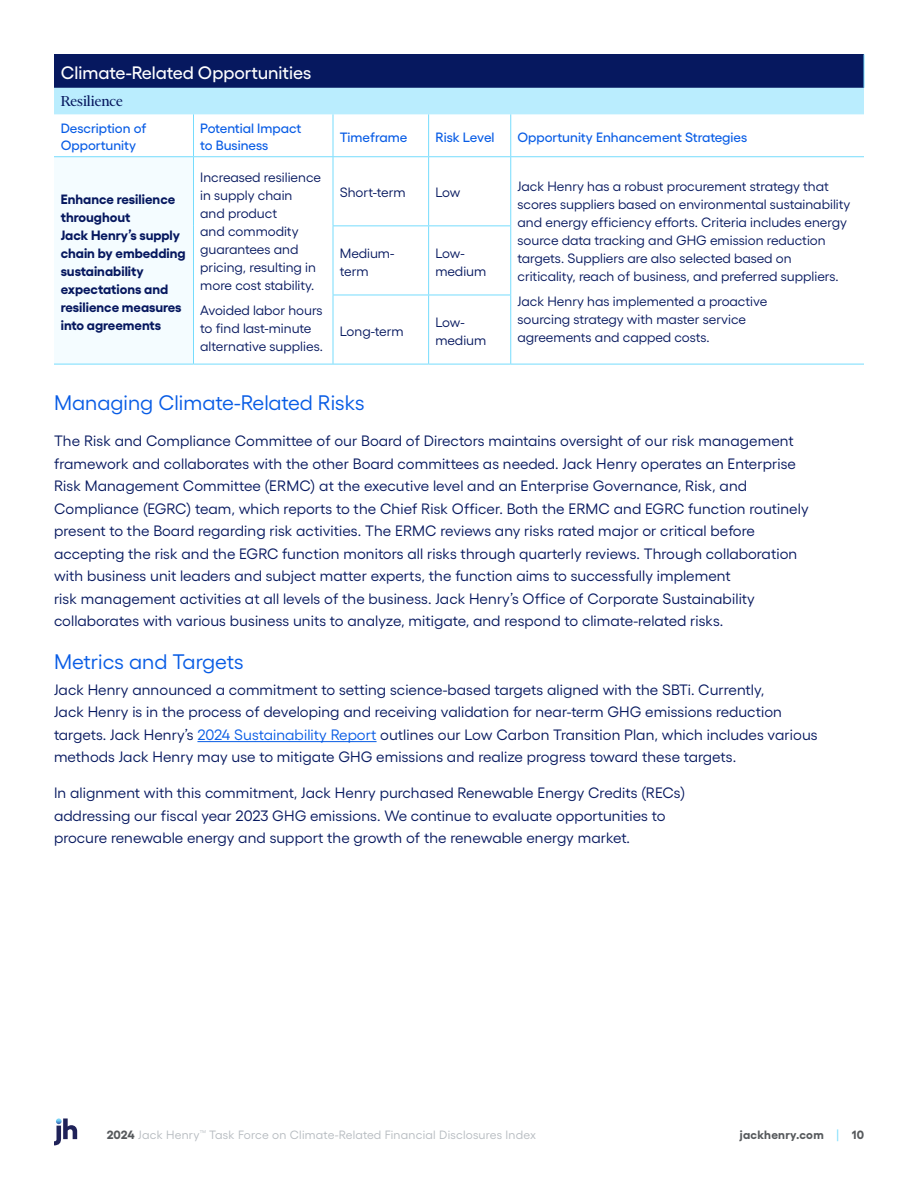
<style>
.page{position:relative;width:918px;height:1188px;background:#fff}
.page>*{position:absolute;margin:0;border:0;box-sizing:border-box;transform-origin:0 0}
.Body_Text{font:21px "Gellix";color:#085ce5}
.Heading_1{font:21px "Gellix";color:#085ce5}
.Table_-_Header{font:500 18px "Gellix";color:#fff}
.Table_-_Section_Header{font:16.5px "Financier Display";color:#06185f}
.Body_Text-2{font:15px/22.5px "Gellix";letter-spacing:.005em;color:#06185f}
.Table_-_Body_text_sm{font:13.5px/18px "Gellix";color:#06185f}
.Table_-_Body_text_sm_Bold{font:700 13.5px/18px "Gellix";color:#06185f}
.Table___Secondary_Header{font:500 13.5px/16.5px "Gellix";color:#085ce5}
.t1{font:12px "Gellix";letter-spacing:.02em;color:#b6bbc0}
.t2{font:700 12px "Gellix";letter-spacing:.02em;color:#575a5d}
.s1{color:#085ce5}
.s2{font-weight:700;color:#575a5d}
.s3{font-weight:400;color:#76dcfd}
</style>
<div class="page">
<svg style="left:54px;top:1118px;width:23px;height:27px"></svg>
<hr style="left:197px;top:741px;width:180px;height:1px;background:#085ce5">
<div style="left:54px;top:54px;width:810px;height:34px;background:#06185f"></div>
<div style="left:54px;top:88px;width:810px;height:26px;background:#baedfe"></div>
<div style="left:54px;top:157px;width:140px;height:207px;background:#f4fcff"></div>
<hr style="left:428px;top:114px;width:1px;height:42px;background:#76dcfd">
<hr style="left:428px;top:157px;width:1px;height:68px;background:#76dcfd">
<hr style="left:333px;top:225px;width:96px;height:1px;background:#76dcfd">
<hr style="left:429px;top:225px;width:82px;height:1px;background:#76dcfd">
<hr style="left:428px;top:226px;width:1px;height:69px;background:#76dcfd">
<hr style="left:333px;top:295px;width:96px;height:1px;background:#76dcfd">
<hr style="left:429px;top:295px;width:82px;height:1px;background:#76dcfd">
<hr style="left:428px;top:295px;width:1px;height:69px;background:#76dcfd">
<hr style="left:864px;top:54px;width:1px;height:34px;background:#76dcfd">
<hr style="left:333px;top:156px;width:96px;height:1px;background:#76dcfd">
<hr style="left:429px;top:156px;width:82px;height:1px;background:#76dcfd">
<hr style="left:333px;top:364px;width:96px;height:1px;background:#76dcfd">
<hr style="left:429px;top:364px;width:82px;height:1px;background:#76dcfd">
<hr style="left:54px;top:156px;width:140px;height:1px;background:#76dcfd">
<hr style="left:54px;top:364px;width:140px;height:1px;background:#76dcfd">
<hr style="left:193px;top:114px;width:1px;height:42px;background:#76dcfd">
<hr style="left:333px;top:114px;width:1px;height:42px;background:#76dcfd">
<hr style="left:194px;top:156px;width:139px;height:1px;background:#76dcfd">
<hr style="left:193px;top:157px;width:1px;height:69px;background:#76dcfd">
<hr style="left:333px;top:157px;width:1px;height:68px;background:#76dcfd">
<hr style="left:193px;top:226px;width:1px;height:69px;background:#76dcfd">
<hr style="left:333px;top:226px;width:1px;height:69px;background:#76dcfd">
<hr style="left:193px;top:295px;width:1px;height:69px;background:#76dcfd">
<hr style="left:333px;top:295px;width:1px;height:69px;background:#76dcfd">
<hr style="left:194px;top:364px;width:139px;height:1px;background:#76dcfd">
<hr style="left:510px;top:114px;width:1px;height:42px;background:#76dcfd">
<hr style="left:511px;top:156px;width:353px;height:1px;background:#76dcfd">
<hr style="left:510px;top:157px;width:1px;height:68px;background:#76dcfd">
<hr style="left:510px;top:226px;width:1px;height:69px;background:#76dcfd">
<hr style="left:510px;top:295px;width:1px;height:69px;background:#76dcfd">
<hr style="left:511px;top:364px;width:353px;height:1px;background:#76dcfd">
<p class="Table_-_Header" style="left:61px;top:59px;width:252px">Climate-Related Opportunities</p>
<p class="Table_-_Section_Header" style="left:61px;top:93px;width:63px">Resilience</p>
<p class="Table___Secondary_Header" style="left:61px;top:119px;width:87px">Description of<br>Opportunity</p>
<p class="Table___Secondary_Header" style="left:200px;top:119px;width:103px">Potential Impact to Business</p>
<p class="Table___Secondary_Header" style="left:340px;top:127px;width:69px">Timeframe</p>
<p class="Table___Secondary_Header" style="left:435px;top:127px;width:61px">Risk Level</p>
<p class="Table___Secondary_Header" style="left:518px;top:127px;width:231px">Opportunity Enhancement Strategies</p>
<p class="Table_-_Body_text_sm_Bold" style="left:61px;top:188px;width:126px">Enhance resilience throughout<br>Jack Henry’s supply chain by embedding sustainability expectations and resilience measures into agreements</p>
<p class="Table_-_Body_text_sm" style="left:200px;top:167px;width:122px">Increased resilience in supply chain<br>and product<br>and commodity guarantees and pricing, resulting in more cost stability.</p>
<p class="Table_-_Body_text_sm" style="left:200px;top:300px;width:124px">Avoided labor hours to find last-minute alternative supplies.</p>
<p class="Table_-_Body_text_sm" style="left:340px;top:182px;width:67px">Short-term</p>
<p class="Table_-_Body_text_sm" style="left:435px;top:182px;width:27px">Low</p>
<p class="Table_-_Body_text_sm" style="left:518px;top:176px;width:334px">Jack Henry has a robust procurement strategy that scores suppliers based on environmental sustainability and energy efficiency efforts. Criteria includes energy source data tracking and GHG emission reduction targets. Suppliers are also selected based on criticality, reach of business, and preferred suppliers.</p>
<p class="Table_-_Body_text_sm" style="left:518px;top:291px;width:251px">Jack Henry has implemented a proactive sourcing strategy with master service agreements and capped costs.</p>
<p class="Table_-_Body_text_sm" style="left:340px;top:243px;width:56px">Medium&shy;term</p>
<p class="Table_-_Body_text_sm" style="left:435px;top:243px;width:53px">Low&shy;medium</p>
<p class="Table_-_Body_text_sm" style="left:340px;top:321px;width:65px">Long-term</p>
<p class="Table_-_Body_text_sm" style="left:435px;top:312px;width:53px">Low&shy;medium</p>
<p class="Body_Text" style="left:54px;top:387px;width:312px">Managing Climate-Related Risks</p>
<p class="Body_Text-2" style="left:54px;top:428px;width:756px">The Risk and Compliance Committee of our Board of Directors maintains oversight of our risk management framework and collaborates with the other Board committees as needed. Jack Henry operates an Enterprise Risk Management Committee (ERMC) at the executive level and an Enterprise Governance, Risk, and Compliance (EGRC) team, which reports to the Chief Risk Officer. Both the ERMC and EGRC function routinely present to the Board regarding risk activities. The ERMC reviews any risks rated major or critical before accepting the risk and the EGRC function monitors all risks through quarterly reviews. Through collaboration with business unit leaders and subject matter experts, the function aims to successfully implement<br>risk management activities at all levels of the business. Jack Henry’s Office of Corporate Sustainability collaborates with various business units to analyze, mitigate, and respond to climate-related risks.</p>
<h2 class="Heading_1" style="left:54px;top:645px;width:191px">Metrics and Targets</h2>
<p class="Body_Text-2" style="left:54px;top:677px;width:765px">Jack Henry announced a commitment to setting science-based targets aligned with the SBTi. Currently,<br>Jack Henry is in the process of developing and receiving validation for near-term GHG emissions reduction targets. Jack Henry’s <span class="s1">2024 Sustainability Report</span> outlines our Low Carbon Transition Plan, which includes various methods Jack Henry may use to mitigate GHG emissions and realize progress toward these targets.</p>
<p class="Body_Text-2" style="left:54px;top:780px;width:633px">In alignment with this commitment, Jack Henry purchased Renewable Energy Credits (RECs) addressing our fiscal year 2023 GHG emissions. We continue to evaluate opportunities to procure renewable energy and support the growth of the renewable energy market.</p>
<p class="t1" style="left:107px;top:1126px;width:431px"><span class="s2">2024</span> Jack Henry<sup>™</sup> Task Force on Climate-Related Financial Disclosures Index</p>
<p class="t2" style="left:740px;top:1125px;width:126px">jackhenry.com <span class="s3">|</span> 10</p>
</div>
